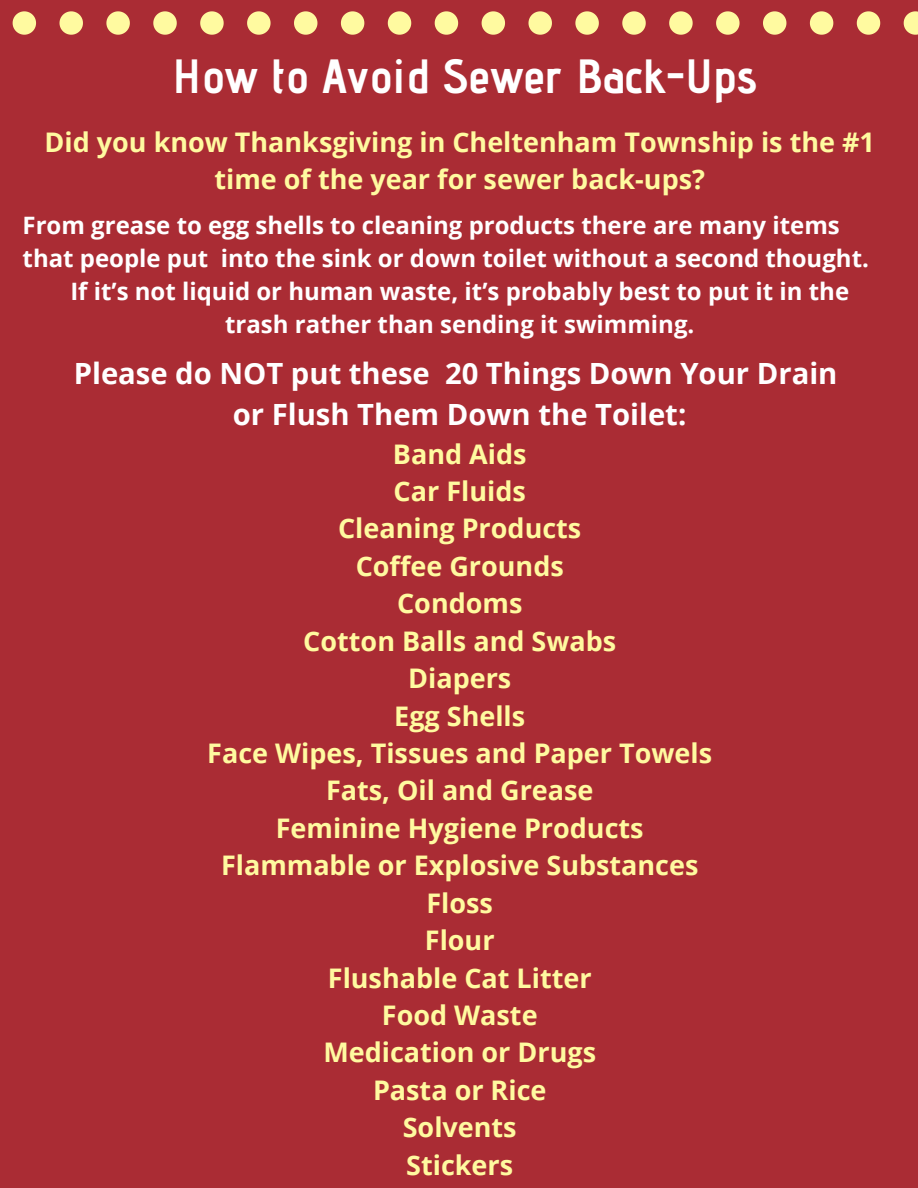
<style>
.page{position:relative;width:918px;height:1188px;background:#aa2c34}
.page>*{position:absolute;margin:0;border:0;box-sizing:border-box;transform-origin:0 0}
.t1{font:700 48px "Advent Pro";color:#fff}
.t2{font:700 29.25px/40.5px "Open Sans";color:#fff;text-align:center}
.t3{font:700 27px/37.5px "Open Sans";color:#fffaa0;text-align:center}
.t4{font:700 24px "Open Sans";color:#fff}
</style>
<div class="page">
<svg style="left:13px;top:11px;width:23px;height:24px"></svg>
<svg style="left:60px;top:11px;width:23px;height:24px"></svg>
<svg style="left:106px;top:11px;width:24px;height:24px"></svg>
<svg style="left:153px;top:11px;width:24px;height:24px"></svg>
<svg style="left:200px;top:11px;width:24px;height:24px"></svg>
<svg style="left:247px;top:11px;width:24px;height:24px"></svg>
<svg style="left:294px;top:11px;width:23px;height:24px"></svg>
<svg style="left:341px;top:11px;width:23px;height:24px"></svg>
<svg style="left:388px;top:11px;width:23px;height:24px"></svg>
<svg style="left:435px;top:11px;width:23px;height:24px"></svg>
<svg style="left:482px;top:11px;width:23px;height:24px"></svg>
<svg style="left:529px;top:11px;width:23px;height:24px"></svg>
<svg style="left:575px;top:11px;width:24px;height:24px"></svg>
<svg style="left:622px;top:11px;width:24px;height:24px"></svg>
<svg style="left:669px;top:11px;width:24px;height:24px"></svg>
<svg style="left:716px;top:11px;width:24px;height:24px"></svg>
<svg style="left:763px;top:11px;width:23px;height:24px"></svg>
<svg style="left:810px;top:11px;width:23px;height:24px"></svg>
<svg style="left:857px;top:11px;width:23px;height:24px"></svg>
<svg style="left:904px;top:11px;width:14px;height:24px"></svg>
<h1 class="t1" style="left:173px;top:47px;width:586px">How to Avoid Sewer Back-Ups</h1>
<p class="t3" style="left:45px;top:122px;width:832px">Did you know Thanksgiving in Cheltenham Township is the #1 time of the year for sewer back-ups?</p>
<p class="t4" style="left:23px;top:209px;width:819px">From grease to egg shells to cleaning products there are many items</p>
<p class="t4" style="left:23px;top:241px;width:848px">that people put into the sink or down toilet without a second thought.</p>
<p class="t4" style="left:70px;top:274px;width:780px">If it’s not liquid or human waste, it’s probably best to put it in the</p>
<p class="t4" style="left:225px;top:307px;width:471px">trash rather than sending it swimming.</p>
<p class="t2" style="left:74px;top:352px;width:765px">Please do NOT put these 20 Things Down Your Drain or Flush Them Down the Toilet:</p>
<p class="t3" style="left:207px;top:434px;width:506px">Band Aids<br>Car Fluids<br>Cleaning Products<br>Coffee Grounds<br>Condoms<br>Cotton Balls and Swabs<br>Diapers<br>Egg Shells<br>Face Wipes, Tissues and Paper Towels<br>Fats, Oil and Grease<br>Feminine Hygiene Products<br>Flammable or Explosive Substances<br>Floss<br>Flour<br>Flushable Cat Litter<br>Food Waste<br>Medication or Drugs<br>Pasta or Rice<br>Solvents<br>Stickers</p>
</div>
